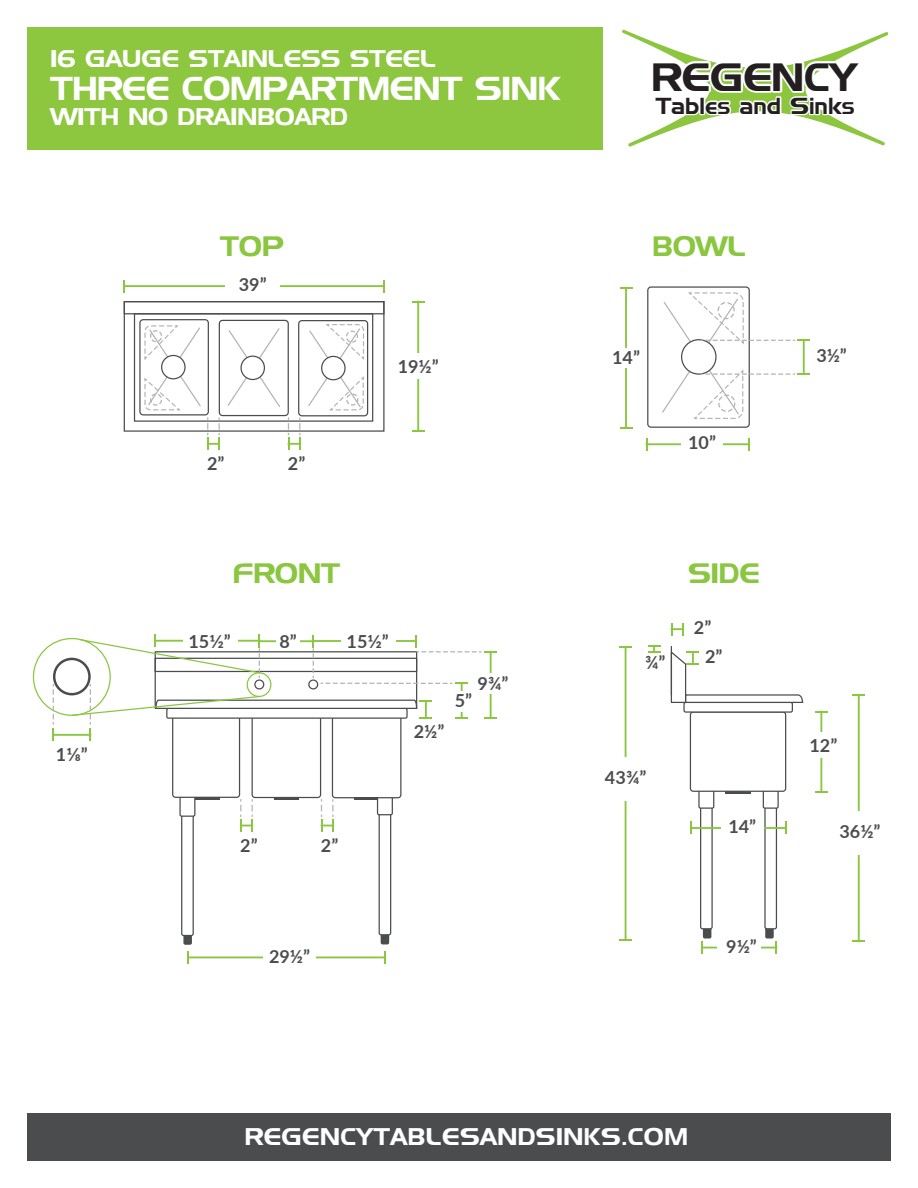
<style>
.page{position:relative;width:918px;height:1188px;background:#fff}
.page>*{position:absolute;margin:0;border:0;box-sizing:border-box;transform-origin:0 0}
.t1{font:39.3px "Denmark";color:#231f20}
.t2{font:33px "Denmark";letter-spacing:-.01em;color:#fff}
.t3{font:27.9px "Denmark";color:#8bc640}
.t4{font:24px "Denmark";color:#fff}
.t5{font:24px "Denmark";letter-spacing:.02em;color:#fff}
.t6{font:23.1px "Denmark";color:#231f20}
.t7{font:700 18px/29.4px "Lato";color:#4b4c4d}
</style>
<div class="page">
<div style="left:27px;top:1113px;width:864px;height:48px;background:#4b4c4d"></div>
<div style="left:381px;top:904px;width:8px;height:40px;background:#4b4c4d;border-radius:2px"></div>
<div style="left:379px;top:797px;width:12px;height:138px;background:#fff;border-radius:2px"></div>
<div style="left:379px;top:796px;width:12px;height:139px;border:1px solid #4b4c4d;border-radius:2px"></div>
<div style="left:378px;top:793px;width:14px;height:22px;background:#fff;border-radius:2px"></div>
<div style="left:377px;top:792px;width:16px;height:23px;border:1px solid #4b4c4d;border-radius:2px"></div>
<div style="left:252px;top:716px;width:69px;height:82px;border:1px solid #4b4c4d;border-radius:3px"></div>
<div style="left:332px;top:716px;width:69px;height:82px;background:#fff;border-radius:3px"></div>
<div style="left:332px;top:716px;width:69px;height:82px;border:1px solid #4b4c4d;border-radius:3px"></div>
<div style="left:124px;top:301px;width:261px;height:131px;border:1px solid #4b4c4d"></div>
<div style="left:134px;top:313px;width:239px;height:109px;border:1px solid #4b4c4d"></div>
<div style="left:139px;top:319px;width:70px;height:96px;border:1px solid #4b4c4d;border-radius:3px"></div>
<div style="left:219px;top:320px;width:70px;height:96px;border:1px solid #4b4c4d;border-radius:3px"></div>
<div style="left:703px;top:898px;width:8px;height:41px;background:#4b4c4d;border-radius:2px"></div>
<div style="left:701px;top:790px;width:11px;height:139px;background:#fff;border-radius:2px"></div>
<div style="left:700px;top:789px;width:13px;height:140px;border:1px solid #4b4c4d;border-radius:2px"></div>
<div style="left:699px;top:786px;width:15px;height:22px;background:#fff;border-radius:2px"></div>
<div style="left:698px;top:785px;width:16px;height:24px;border:1px solid #4b4c4d;border-radius:2px"></div>
<div style="left:765px;top:898px;width:9px;height:41px;background:#4b4c4d;border-radius:2px"></div>
<div style="left:765px;top:790px;width:11px;height:139px;background:#fff;border-radius:2px"></div>
<div style="left:764px;top:789px;width:13px;height:140px;border:1px solid #4b4c4d;border-radius:2px"></div>
<div style="left:763px;top:786px;width:15px;height:22px;background:#fff;border-radius:2px"></div>
<div style="left:763px;top:785px;width:16px;height:24px;border:1px solid #4b4c4d;border-radius:2px"></div>
<hr style="left:725px;top:791px;width:26px;height:3px;background:#4b4c4d">
<div style="left:690px;top:712px;width:96px;height:79px;background:#fff;border-radius:3px"></div>
<div style="left:690px;top:711px;width:96px;height:81px;border:1px solid #4b4c4d;border-radius:3px"></div>
<div style="left:683px;top:702px;width:110px;height:11px;border:1px solid #4b4c4d;border-radius:2px"></div>
<hr style="left:671px;top:646px;width:1px;height:49px;background:#4b4c4d">
<div style="left:183px;top:904px;width:9px;height:41px;background:#4b4c4d;border-radius:2px"></div>
<div style="left:182px;top:798px;width:11px;height:138px;background:#fff;border-radius:2px"></div>
<div style="left:181px;top:797px;width:13px;height:139px;border:1px solid #4b4c4d;border-radius:2px"></div>
<div style="left:180px;top:794px;width:15px;height:22px;background:#fff;border-radius:2px"></div>
<div style="left:179px;top:793px;width:16px;height:24px;border:1px solid #4b4c4d;border-radius:2px"></div>
<div style="left:173px;top:716px;width:67px;height:81px;background:#fff;border-radius:3px"></div>
<div style="left:172px;top:715px;width:68px;height:83px;border:1px solid #4b4c4d;border-radius:3px"></div>
<hr style="left:195px;top:797px;width:24px;height:2px;background:#4b4c4d">
<div style="left:298px;top:320px;width:70px;height:96px;border:1px solid #4b4c4d;border-radius:3px"></div>
<hr style="left:274px;top:797px;width:25px;height:2px;background:#4b4c4d">
<hr style="left:354px;top:797px;width:24px;height:3px;background:#4b4c4d">
<svg style="left:144px;top:325px;width:57px;height:86px"></svg>
<svg style="left:227px;top:328px;width:53px;height:79px"></svg>
<svg style="left:308px;top:324px;width:56px;height:87px"></svg>
<div style="left:162px;top:355px;width:23px;height:24px;background:#fff;border-radius:50%"></div>
<div style="left:161px;top:355px;width:25px;height:24px;border:1px solid #4b4c4d;border-radius:50%"></div>
<div style="left:241px;top:356px;width:23px;height:24px;background:#fff;border-radius:50%"></div>
<div style="left:240px;top:356px;width:25px;height:24px;border:1px solid #4b4c4d;border-radius:50%"></div>
<div style="left:322px;top:356px;width:23px;height:24px;background:#fff;border-radius:50%"></div>
<div style="left:321px;top:356px;width:25px;height:24px;border:1px solid #4b4c4d;border-radius:50%"></div>
<div style="left:647px;top:286px;width:103px;height:142px;border:1px solid #4b4c4d;border-radius:3px"></div>
<hr style="left:124px;top:285px;width:260px;height:2px;background:#8bc640">
<svg style="left:383px;top:280px;width:2px;height:12px"></svg>
<svg style="left:123px;top:280px;width:2px;height:12px"></svg>
<hr style="left:417px;top:302px;width:2px;height:129px;background:#8bc640">
<svg style="left:412px;top:301px;width:12px;height:2px"></svg>
<svg style="left:412px;top:430px;width:12px;height:2px"></svg>
<hr style="left:188px;top:957px;width:197px;height:1px;background:#8bc640">
<svg style="left:384px;top:951px;width:2px;height:13px"></svg>
<svg style="left:187px;top:951px;width:2px;height:13px"></svg>
<hr style="left:702px;top:947px;width:74px;height:1px;background:#8bc640">
<svg style="left:776px;top:941px;width:1px;height:13px"></svg>
<svg style="left:701px;top:941px;width:2px;height:13px"></svg>
<svg style="left:671px;top:623px;width:13px;height:12px"></svg>
<svg style="left:670px;top:649px;width:134px;height:55px"></svg>
<hr style="left:691px;top:827px;width:95px;height:2px;background:#8bc640">
<svg style="left:785px;top:822px;width:2px;height:12px"></svg>
<svg style="left:690px;top:822px;width:2px;height:12px"></svg>
<hr style="left:625px;top:647px;width:2px;height:293px;background:#8bc640">
<svg style="left:620px;top:646px;width:12px;height:2px"></svg>
<svg style="left:620px;top:939px;width:12px;height:2px"></svg>
<hr style="left:858px;top:695px;width:2px;height:246px;background:#8bc640">
<svg style="left:853px;top:940px;width:12px;height:2px"></svg>
<svg style="left:648px;top:645px;width:12px;height:8px"></svg>
<hr style="left:53px;top:734px;width:37px;height:2px;background:#8bc640">
<div style="left:53px;top:658px;width:38px;height:37px;border:2px solid #4b4c4d;border-radius:50%"></div>
<svg style="left:52px;top:684px;width:2px;height:57px"></svg>
<svg style="left:70px;top:635px;width:427px;height:106px"></svg>
<hr style="left:820px;top:712px;width:2px;height:80px;background:#8bc640">
<svg style="left:815px;top:711px;width:12px;height:2px"></svg>
<svg style="left:815px;top:791px;width:12px;height:2px"></svg>
<div style="left:225px;top:278px;width:55px;height:14px;background:#fff"></div>
<div style="left:407px;top:354px;width:25px;height:25px;background:#fff"></div>
<div style="left:341px;top:635px;width:55px;height:14px;background:#fff"></div>
<div style="left:183px;top:635px;width:55px;height:14px;background:#fff"></div>
<div style="left:721px;top:821px;width:42px;height:14px;background:#fff"></div>
<div style="left:263px;top:951px;width:53px;height:14px;background:#fff"></div>
<div style="left:717px;top:943px;width:44px;height:14px;background:#fff"></div>
<div style="left:276px;top:636px;width:24px;height:14px;background:#fff"></div>
<div style="left:449px;top:691px;width:24px;height:21px;background:#fff"></div>
<div style="left:479px;top:673px;width:23px;height:21px;background:#fff"></div>
<div style="left:608px;top:758px;width:35px;height:43px;background:#fff"></div>
<div style="left:843px;top:812px;width:34px;height:43px;background:#fff"></div>
<div style="left:792px;top:733px;width:35px;height:25px;background:#fff"></div>
<hr style="left:647px;top:443px;width:102px;height:2px;background:#8bc640">
<svg style="left:748px;top:438px;width:2px;height:12px"></svg>
<svg style="left:646px;top:438px;width:1px;height:12px"></svg>
<svg style="left:662px;top:292px;width:148px;height:128px"></svg>
<svg style="left:240px;top:799px;width:13px;height:33px"></svg>
<svg style="left:321px;top:799px;width:13px;height:33px"></svg>
<svg style="left:207px;top:417px;width:13px;height:33px"></svg>
<svg style="left:288px;top:417px;width:13px;height:33px"></svg>
<div style="left:681px;top:437px;width:42px;height:14px;background:#fff"></div>
<hr style="left:625px;top:288px;width:2px;height:140px;background:#8bc640">
<svg style="left:620px;top:287px;width:12px;height:2px"></svg>
<svg style="left:620px;top:427px;width:12px;height:2px"></svg>
<div style="left:618px;top:348px;width:16px;height:20px;background:#fff"></div>
<div style="left:27px;top:27px;width:695px;height:122px;background:#8dc63f"></div>
<div style="left:603px;top:22px;width:288px;height:133px;background:#fff"></div>
<svg style="left:622px;top:29px;width:267px;height:118px"></svg>
<h3 class="t4" style="left:50px;top:44px;width:387px">16 GAUGE STAINLESS STEEL</h3>
<h2 class="t2" style="left:50px;top:68px;width:512px">THREE COMPARTMENT SINK</h2>
<h3 class="t4" style="left:50px;top:102px;width:299px">WITH NO DRAINBOARD</h3>
<h1 class="t1" style="left:652px;top:53px;width:207px">REGENCY</h1>
<p class="t6" style="left:656px;top:92px;width:201px">Tables and Sinks</p>
<h3 class="t3" style="left:220px;top:230px;width:66px">TOP</h3>
<h3 class="t3" style="left:652px;top:230px;width:95px">BOWL</h3>
<p class="t7" style="left:239px;top:269px;width:29px">39”</p>
<p class="t7" style="left:207px;top:448px;width:19px">2”</p>
<p class="t7" style="left:288px;top:448px;width:19px">2”</p>
<p class="t7" style="left:398px;top:351px;width:42px">19½”</p>
<p class="t7" style="left:612px;top:342px;width:29px">14”</p>
<p class="t7" style="left:816px;top:340px;width:32px">3½”</p>
<p class="t7" style="left:688px;top:427px;width:29px">10”</p>
<h3 class="t3" style="left:233px;top:556px;width:109px">FRONT</h3>
<h3 class="t3" style="left:688px;top:556px;width:73px">SIDE</h3>
<p class="t7" style="left:56px;top:739px;width:33px">11⁄8”</p>
<p class="t7" style="left:189px;top:626px;width:44px">151⁄2”</p>
<p class="t7" style="left:347px;top:626px;width:44px">151⁄2”</p>
<p class="t7" style="left:280px;top:626px;width:19px">8”</p>
<p class="t7" style="left:414px;top:716px;width:32px">2½”</p>
<p class="t7" style="left:478px;top:668px;width:32px">9¾”</p>
<p class="t7" style="left:455px;top:685px;width:19px">5”</p>
<p class="t7" style="left:240px;top:830px;width:19px">2”</p>
<p class="t7" style="left:321px;top:830px;width:19px">2”</p>
<p class="t7" style="left:269px;top:941px;width:42px">29½”</p>
<p class="t7" style="left:645px;top:647px;width:22px">¾”</p>
<p class="t7" style="left:705px;top:612px;width:19px;text-indent:-11px">2”<br>2”</p>
<p class="t7" style="left:605px;top:762px;width:43px">43¾”</p>
<p class="t7" style="left:728px;top:811px;width:29px">14”</p>
<p class="t7" style="left:726px;top:931px;width:32px">9½”</p>
<p class="t7" style="left:810px;top:730px;width:29px">12”</p>
<p class="t7" style="left:840px;top:816px;width:42px">36½”</p>
<h3 class="t5" style="left:245px;top:1122px;width:445px">REGENCYTABLESANDSINKS.COM</h3>
</div>
